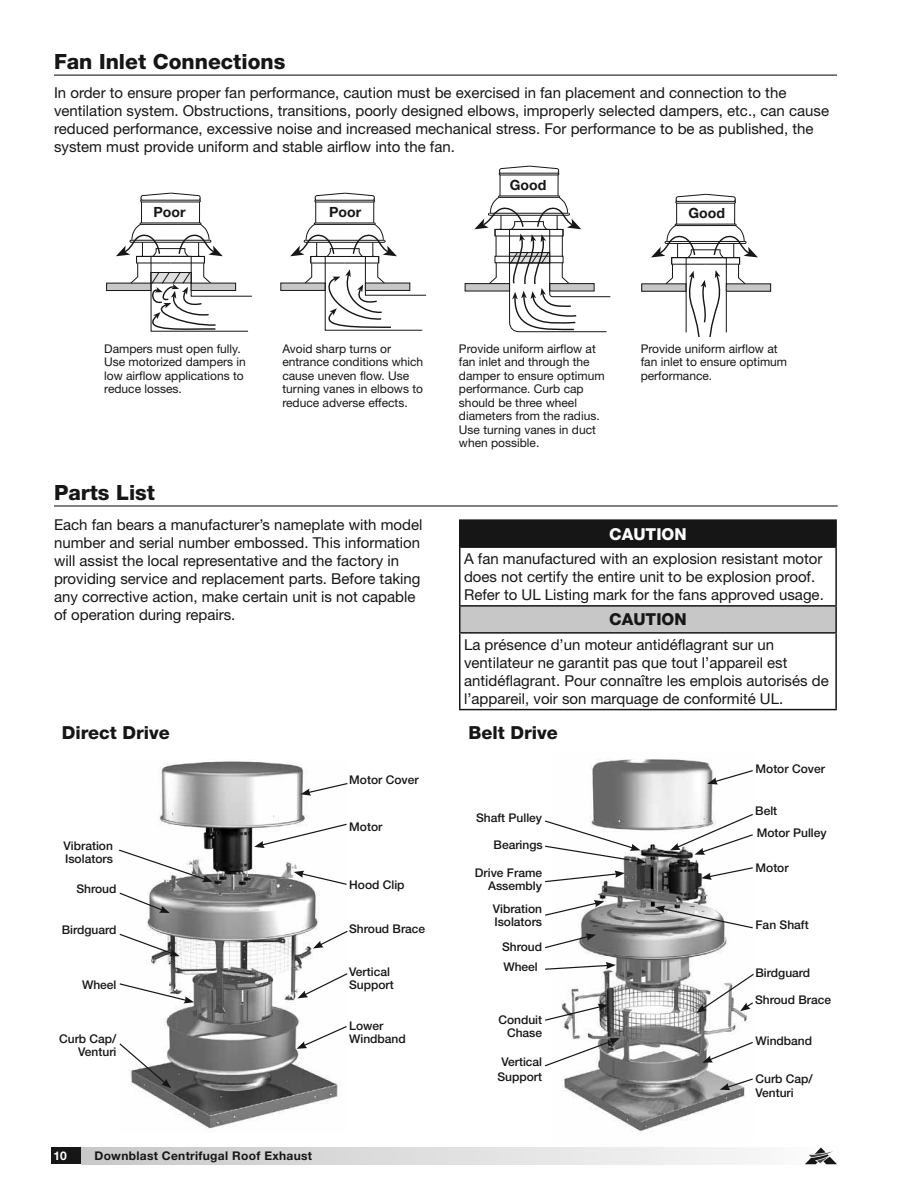
<style>
.page{position:relative;width:918px;height:1188px;background:#fff}
.page>*{position:absolute;margin:0;border:0;box-sizing:border-box;transform-origin:0 0}
.t1{font:800 21px "Helvetica Neue LT Std";color:#161616}
.t2{font:800 18px "Helvetica Neue LT Std";color:#161616}
.t3{font:800 16.5px "Helvetica Neue LT Std";color:#fff}
.t4{font:800 16.5px "Helvetica Neue LT Std";color:#161616}
.t5{font:15px/18px "Helvetica Neue LT Std";color:#161616}
.t6{font:700 14.1px "Helvetica Neue LT Std";color:#161616}
.t7{font:12px/13.5px "Helvetica Neue LT Std";color:#161616}
.t8{font:500 12px/13.2px "Helvetica Neue LT Std";color:#161616}
.t9{font:700 12px "Helvetica Neue LT Std";letter-spacing:.025em;color:#161616}
.t10{font:700 12px "Helvetica Neue LT Std";color:#fff}
</style>
<div class="page">
<div style="left:81px;top:1148px;width:756px;height:16px;background:linear-gradient(to right,#c8c8c8,#fafafa)"></div>
<div style="left:51px;top:1148px;width:30px;height:16px;background:#161616"></div>
<svg style="left:805px;top:1148px;width:32px;height:16px"></svg>
<div style="left:281px;top:283px;width:44px;height:7px;background:#c7c7c7"></div>
<div style="left:281px;top:283px;width:44px;height:8px;border:1px solid #161616"></div>
<svg style="left:290px;top:193px;width:136px;height:138px"></svg>
<div style="left:365px;top:283px;width:45px;height:7px;background:#c7c7c7"></div>
<div style="left:365px;top:283px;width:45px;height:8px;border:1px solid #161616"></div>
<div style="left:107px;top:283px;width:44px;height:8px;background:#c7c7c7"></div>
<div style="left:106px;top:283px;width:45px;height:8px;border:1px solid #161616"></div>
<svg style="left:116px;top:193px;width:136px;height:139px"></svg>
<div style="left:191px;top:283px;width:45px;height:8px;background:#c7c7c7"></div>
<div style="left:191px;top:283px;width:45px;height:8px;border:1px solid #161616"></div>
<div style="left:642px;top:284px;width:44px;height:7px;background:#c7c7c7"></div>
<svg style="left:651px;top:194px;width:107px;height:143px"></svg>
<div style="left:726px;top:284px;width:45px;height:7px;background:#c7c7c7"></div>
<div style="left:465px;top:284px;width:45px;height:7px;background:#c7c7c7"></div>
<div style="left:465px;top:283px;width:45px;height:8px;border:1px solid #161616"></div>
<svg style="left:474px;top:166px;width:137px;height:167px"></svg>
<hr style="left:54px;top:74px;width:783px;height:2px;background:#585858">
<hr style="left:54px;top:505px;width:784px;height:2px;background:#585858">
<img style="left:141px;top:761px;width:197px;height:369px">
<svg style="left:119px;top:849px;width:94px;height:33px"></svg>
<svg style="left:119px;top:892px;width:51px;height:21px"></svg>
<svg style="left:119px;top:933px;width:61px;height:23px"></svg>
<svg style="left:119px;top:982px;width:75px;height:21px"></svg>
<svg style="left:119px;top:1042px;width:52px;height:46px"></svg>
<svg style="left:294px;top:871px;width:53px;height:15px"></svg>
<svg style="left:254px;top:823px;width:93px;height:25px"></svg>
<svg style="left:297px;top:972px;width:51px;height:26px"></svg>
<svg style="left:313px;top:930px;width:35px;height:19px"></svg>
<svg style="left:297px;top:1025px;width:50px;height:24px"></svg>
<svg style="left:301px;top:782px;width:47px;height:14px"></svg>
<img style="left:561px;top:759px;width:186px;height:373px">
<svg style="left:707px;top:769px;width:46px;height:16px"></svg>
<svg style="left:670px;top:813px;width:83px;height:42px"></svg>
<svg style="left:701px;top:866px;width:52px;height:14px"></svg>
<svg style="left:655px;top:906px;width:98px;height:23px"></svg>
<svg style="left:696px;top:973px;width:58px;height:40px"></svg>
<svg style="left:720px;top:1078px;width:33px;height:12px"></svg>
<svg style="left:702px;top:1041px;width:51px;height:22px"></svg>
<svg style="left:545px;top:871px;width:80px;height:12px"></svg>
<svg style="left:545px;top:820px;width:102px;height:45px"></svg>
<svg style="left:545px;top:1004px;width:63px;height:18px"></svg>
<svg style="left:545px;top:900px;width:59px;height:17px"></svg>
<svg style="left:545px;top:934px;width:51px;height:15px"></svg>
<svg style="left:545px;top:1038px;width:75px;height:29px"></svg>
<svg style="left:545px;top:962px;width:71px;height:8px"></svg>
<div style="left:460px;top:520px;width:376px;height:27px;background:#161616"></div>
<div style="left:460px;top:606px;width:376px;height:27px;background:#c7c7c7"></div>
<hr style="left:459px;top:519px;width:378px;height:2px;background:#161616">
<hr style="left:459px;top:521px;width:2px;height:25px;background:#161616">
<hr style="left:835px;top:521px;width:2px;height:25px;background:#161616">
<hr style="left:459px;top:546px;width:378px;height:2px;background:#161616">
<hr style="left:459px;top:548px;width:2px;height:57px;background:#161616">
<hr style="left:835px;top:548px;width:2px;height:57px;background:#161616">
<hr style="left:459px;top:605px;width:378px;height:2px;background:#161616">
<hr style="left:459px;top:607px;width:2px;height:25px;background:#161616">
<hr style="left:835px;top:607px;width:2px;height:25px;background:#161616">
<hr style="left:459px;top:632px;width:378px;height:2px;background:#161616">
<hr style="left:459px;top:634px;width:2px;height:75px;background:#161616">
<hr style="left:835px;top:634px;width:2px;height:75px;background:#161616">
<hr style="left:459px;top:709px;width:378px;height:1px;background:#161616">
<h1 class="t1" style="left:54px;top:54px;width:233px">Fan Inlet Connections</h1>
<p class="t5" style="left:54px;top:85px;width:777px">In order to ensure proper fan performance, caution must be exercised in fan placement and connection to the ventilation system. Obstructions, transitions, poorly designed elbows, improperly selected dampers, etc., can cause reduced performance, excessive noise and increased mechanical stress. For performance to be as published, the system must provide uniform and stable airflow into the fan.</p>
<p class="t6" style="left:153px;top:207px;width:34px">Poor</p>
<p class="t6" style="left:329px;top:207px;width:34px">Poor</p>
<p class="t6" style="left:510px;top:180px;width:38px">Good</p>
<p class="t6" style="left:688px;top:208px;width:38px">Good</p>
<p class="t7" style="left:104px;top:343px;width:143px">Dampers must open fully.<br>Use motorized dampers in low airflow applications to reduce losses.</p>
<p class="t7" style="left:282px;top:343px;width:142px">Avoid sharp turns or entrance conditions which cause uneven flow. Use turning vanes in elbows to reduce adverse effects.</p>
<h1 class="t1" style="left:54px;top:485px;width:103px">Parts List</h1>
<p class="t5" style="left:54px;top:517px;width:370px">Each fan bears a manufacturer’s nameplate with model number and serial number embossed. This information will assist the local representative and the factory in providing service and replacement parts. Before taking any corrective action, make certain unit is not capable of operation during repairs.</p>
<p class="t7" style="left:459px;top:343px;width:147px">Provide uniform airflow at fan inlet and through the damper to ensure optimum performance. Curb cap should be three wheel diameters from the radius.<br>Use turning vanes in duct when possible.</p>
<p class="t7" style="left:641px;top:343px;width:148px">Provide uniform airflow at fan inlet to ensure optimum performance.</p>
<p class="t3" style="left:609px;top:528px;width:79px">CAUTION</p>
<p class="t5" style="left:464px;top:551px;width:361px">A fan manufactured with an explosion resistant motor does not certify the entire unit to be explosion proof.<br>Refer to UL Listing mark for the fans approved usage.</p>
<p class="t4" style="left:609px;top:613px;width:79px">CAUTION</p>
<p class="t5" style="left:464px;top:636px;width:366px">La présence d’un moteur antidéflagrant sur un ventilateur ne garantit pas que tout l’appareil est antidéflagrant. Pour connaître les emplois autorisés de l’appareil, voir son marquage de conformité UL.</p>
<p class="t2" style="left:62px;top:726px;width:110px">Direct Drive</p>
<p class="t2" style="left:469px;top:726px;width:91px">Belt Drive</p>
<p class="t8" style="left:63px;top:840px;width:51px">Vibration<br>Isolators</p>
<p class="t8" style="left:76px;top:883px;width:42px">Shroud</p>
<p class="t8" style="left:62px;top:924px;width:56px">Birdguard</p>
<p class="t8" style="left:82px;top:979px;width:36px">Wheel</p>
<p class="t8" style="left:59px;top:1033px;width:59px;text-align:right">Curb Cap/<br>Venturi</p>
<p class="t8" style="left:349px;top:774px;width:71px">Motor Cover</p>
<p class="t8" style="left:349px;top:821px;width:35px">Motor</p>
<p class="t8" style="left:349px;top:879px;width:57px">Hood Clip</p>
<p class="t8" style="left:349px;top:924px;width:78px">Shroud Brace</p>
<p class="t8" style="left:349px;top:966px;width:46px">Vertical<br>Support</p>
<p class="t8" style="left:349px;top:1020px;width:58px">Lower<br>Windband</p>
<p class="t10" style="left:53px;top:1152px;width:15px">10</p>
<p class="t9" style="left:95px;top:1152px;width:219px">Downblast Centrifugal Roof Exhaust</p>
<p class="t8" style="left:476px;top:812px;width:68px">Shaft Pulley</p>
<p class="t8" style="left:494px;top:839px;width:51px">Bearings</p>
<p class="t8" style="left:475px;top:867px;width:69px;line-height:12.6px;text-align:right">Drive Frame<br>Assembly</p>
<p class="t8" style="left:493px;top:903px;width:51px">Vibration<br>Isolators</p>
<p class="t8" style="left:502px;top:941px;width:42px">Shroud</p>
<p class="t8" style="left:503px;top:961px;width:36px">Wheel</p>
<p class="t8" style="left:498px;top:1014px;width:45px;text-align:right">Conduit<br>Chase</p>
<p class="t8" style="left:498px;top:1056px;width:46px;line-height:14.4px;text-align:center">Vertical<br>Support</p>
<p class="t8" style="left:756px;top:763px;width:71px">Motor Cover</p>
<p class="t8" style="left:755px;top:800px;width:73px;line-height:22.8px">Belt<br>Motor Pulley</p>
<p class="t8" style="left:756px;top:862px;width:35px">Motor</p>
<p class="t8" style="left:756px;top:920px;width:55px">Fan Shaft</p>
<p class="t8" style="left:756px;top:967px;width:56px">Birdguard</p>
<p class="t8" style="left:755px;top:994px;width:78px">Shroud Brace</p>
<p class="t8" style="left:756px;top:1035px;width:58px">Windband</p>
<p class="t8" style="left:756px;top:1072px;width:59px;line-height:14.4px">Curb Cap/<br>Venturi</p>
</div>
